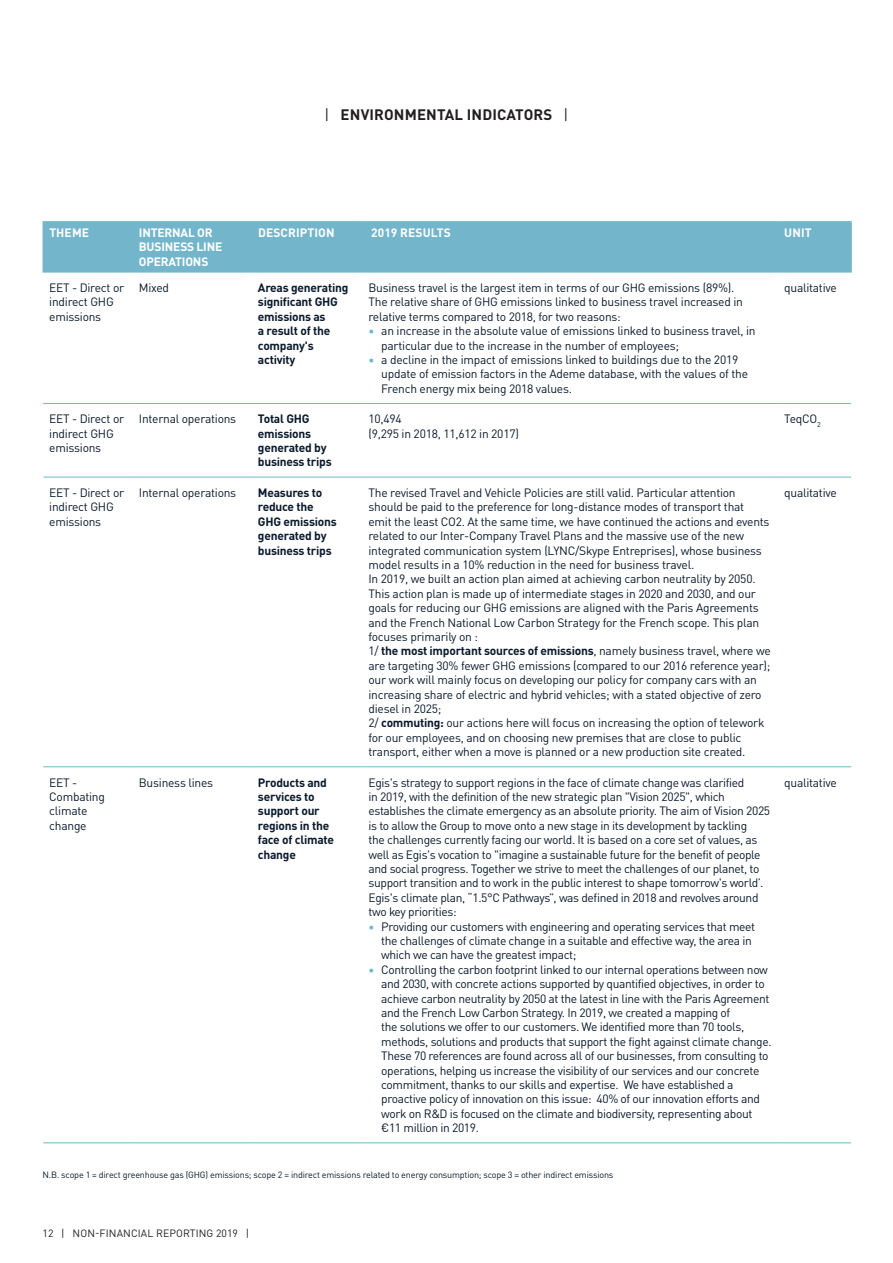
<style>
.page{position:relative;width:893px;height:1263px;background:#fff}
.page>*{position:absolute;margin:0;border:0;box-sizing:border-box;transform-origin:0 0}
.t1{font:700 15px "DIN Pro";letter-spacing:.01em;color:#231f20}
.t2{font:12px/14.4px "DIN Pro";letter-spacing:-.03em;color:#0a1a2c}
.t3{font:700 12px/14.4px "DIN Pro";letter-spacing:-.02em;color:#0a1a2c}
.t4{font:700 12px/14.4px "DIN Pro";letter-spacing:-.015em;color:#fff}
.t5{font:700 12px "DIN Pro";letter-spacing:.01em;color:#fff}
.t6{font:700 12px "DIN Pro";letter-spacing:.005em;color:#fff}
.t7{font:10.5px "DIN Pro";letter-spacing:.01em;color:#231f20}
.t8{font:9px "DIN Pro";letter-spacing:-.02em;color:#0a1a2c}
.s1{font-weight:400}
.s2{font-weight:700;color:#73b6cc}
.s3{font-weight:700}
</style>
<div class="page">
<div style="left:44px;top:223px;width:806px;height:48px;background:#73b6cc"></div>
<hr style="left:43px;top:223px;width:1px;height:48px;background:#73b6cc">
<hr style="left:43px;top:221px;width:90px;height:2px;background:#73b6cc">
<hr style="left:133px;top:221px;width:119px;height:2px;background:#73b6cc">
<hr style="left:252px;top:221px;width:110px;height:2px;background:#73b6cc">
<hr style="left:362px;top:221px;width:416px;height:2px;background:#73b6cc">
<hr style="left:778px;top:221px;width:74px;height:2px;background:#73b6cc">
<hr style="left:132px;top:223px;width:2px;height:48px;background:#73b6cc">
<hr style="left:251px;top:223px;width:2px;height:48px;background:#73b6cc">
<hr style="left:362px;top:223px;width:1px;height:48px;background:#73b6cc">
<hr style="left:777px;top:223px;width:2px;height:48px;background:#73b6cc">
<hr style="left:850px;top:223px;width:2px;height:48px;background:#73b6cc">
<hr style="left:43px;top:271px;width:90px;height:2px;background:#73b6cc">
<hr style="left:133px;top:271px;width:119px;height:2px;background:#73b6cc">
<hr style="left:252px;top:271px;width:110px;height:2px;background:#73b6cc">
<hr style="left:362px;top:271px;width:416px;height:2px;background:#73b6cc">
<hr style="left:778px;top:271px;width:74px;height:2px;background:#73b6cc">
<hr style="left:43px;top:403px;width:90px;height:1px;background:#73b6cc">
<hr style="left:133px;top:403px;width:119px;height:1px;background:#73b6cc">
<hr style="left:252px;top:403px;width:110px;height:1px;background:#73b6cc">
<hr style="left:362px;top:403px;width:416px;height:1px;background:#73b6cc">
<hr style="left:778px;top:403px;width:73px;height:1px;background:#73b6cc">
<hr style="left:43px;top:477px;width:90px;height:1px;background:#73b6cc">
<hr style="left:133px;top:477px;width:119px;height:1px;background:#73b6cc">
<hr style="left:43px;top:766px;width:90px;height:1px;background:#73b6cc">
<hr style="left:133px;top:766px;width:119px;height:1px;background:#73b6cc">
<hr style="left:43px;top:1142px;width:90px;height:1px;background:#73b6cc">
<hr style="left:133px;top:1142px;width:119px;height:1px;background:#73b6cc">
<hr style="left:252px;top:477px;width:110px;height:1px;background:#73b6cc">
<hr style="left:252px;top:766px;width:110px;height:1px;background:#73b6cc">
<hr style="left:252px;top:1142px;width:110px;height:1px;background:#73b6cc">
<hr style="left:362px;top:477px;width:416px;height:1px;background:#73b6cc">
<hr style="left:778px;top:477px;width:73px;height:1px;background:#73b6cc">
<hr style="left:362px;top:766px;width:416px;height:1px;background:#73b6cc">
<hr style="left:778px;top:766px;width:73px;height:1px;background:#73b6cc">
<hr style="left:362px;top:1142px;width:416px;height:1px;background:#73b6cc">
<hr style="left:778px;top:1142px;width:73px;height:1px;background:#73b6cc">
<p class="t1" style="left:324px;top:103px;width:245px"><span class="s1">|</span> ENVIRONMENTAL INDICATORS <span class="s1">|</span></p>
<p class="t4" style="left:49px;top:225px;width:41px">THEME</p>
<p class="t4" style="left:139px;top:225px;width:85px">INTERNAL OR<br>BUSINESS LINE<br>OPERATIONS</p>
<p class="t5" style="left:258px;top:223px;width:78px">DESCRIPTION</p>
<p class="t6" style="left:371px;top:223px;width:81px">2019 RESULTS</p>
<p class="t4" style="left:784px;top:225px;width:29px">UNIT</p>
<p class="t2" style="left:49px;top:280px;width:76px">EET - Direct or indirect GHG emissions</p>
<p class="t2" style="left:139px;top:280px;width:32px">Mixed</p>
<p class="t3" style="left:258px;top:280px;width:92px">Areas generating significant GHG emissions as<br>a result of the company's activity</p>
<p class="t2" style="left:368px;top:280px;width:376px">Business travel is the largest item in terms of our GHG emissions (89%).<br>The relative share of GHG emissions linked to business travel increased in relative terms compared to 2018, for two reasons:</p>
<p class="t2" style="left:784px;top:280px;width:54px">qualitative</p>
<p class="t2" style="left:381px;top:323px;width:376px;text-indent:-13px"><span class="s2">•</span> an increase in the absolute value of emissions linked to business travel, in particular due to the increase in the number of employees;</p>
<p class="t2" style="left:381px;top:352px;width:368px;text-indent:-13px"><span class="s2">•</span> a decline in the impact of emissions linked to buildings due to the 2019 update of emission factors in the Ademe database, with the values of the<br>French energy mix being 2018 values.</p>
<p class="t2" style="left:49px;top:411px;width:76px">EET - Direct or indirect GHG emissions</p>
<p class="t2" style="left:139px;top:411px;width:99px">Internal operations</p>
<p class="t3" style="left:258px;top:411px;width:75px">Total GHG emissions generated by business trips</p>
<p class="t2" style="left:368px;top:411px;width:152px">10,494<br>(9,295 in 2018, 11,612 in 2017)</p>
<p class="t2" style="left:784px;top:411px;width:38px">TeqCO<sub>2</sub></p>
<p class="t2" style="left:49px;top:485px;width:76px">EET - Direct or indirect GHG emissions</p>
<p class="t2" style="left:139px;top:485px;width:99px">Internal operations</p>
<p class="t3" style="left:258px;top:485px;width:80px">Measures to reduce the<br>GHG emissions generated by business trips</p>
<p class="t2" style="left:368px;top:485px;width:404px">The revised Travel and Vehicle Policies are still valid. Particular attention should be paid to the preference for long-distance modes of transport that<br>emit the least CO2. At the same time, we have continued the actions and events related to our Inter-Company Travel Plans and the massive use of the new integrated communication system (LYNC/Skype Entreprises), whose business model results in a 10% reduction in the need for business travel.<br>In 2019, we built an action plan aimed at achieving carbon neutrality by 2050.<br>This action plan is made up of intermediate stages in 2020 and 2030, and our goals for reducing our GHG emissions are aligned with the Paris Agreements and the French National Low Carbon Strategy for the French scope. This plan focuses primarily on :<br>1/ <span class="s3">the most important sources of emissions</span>, namely business travel, where we are targeting 30% fewer GHG emissions (compared to our 2016 reference year); our work will mainly focus on developing our policy for company cars with an increasing share of electric and hybrid vehicles; with a stated objective of zero diesel in 2025;<br>2/ <span class="s3">commuting:</span> our actions here will focus on increasing the option of telework for our employees, and on choosing new premises that are close to public transport, either when a move is planned or a new production site created.</p>
<p class="t2" style="left:784px;top:485px;width:54px">qualitative</p>
<p class="t2" style="left:49px;top:774px;width:57px">EET -<br>Combating climate change</p>
<p class="t2" style="left:139px;top:774px;width:76px">Business lines</p>
<p class="t3" style="left:258px;top:774px;width:78px">Products and services to support our regions in the face of climate change</p>
<p class="t2" style="left:368px;top:774px;width:403px">Egis's strategy to support regions in the face of climate change was clarified<br>in 2019, with the definition of the new strategic plan "Vision 2025", which establishes the climate emergency as an absolute priority. The aim of Vision 2025 is to allow the Group to move onto a new stage in its development by tackling<br>the challenges currently facing our world. It is based on a core set of values, as well as Egis's vocation to "imagine a sustainable future for the benefit of people and social progress. Together we strive to meet the challenges of our planet, to support transition and to work in the public interest to shape tomorrow's world’.<br>Egis's climate plan, “1.5°C Pathways”, was defined in 2018 and revolves around two key priorities:</p>
<p class="t2" style="left:381px;top:918px;width:375px;text-indent:-13px"><span class="s2">•</span> Providing our customers with engineering and operating services that meet the challenges of climate change in a suitable and effective way, the area in which we can have the greatest impact;</p>
<p class="t2" style="left:381px;top:961px;width:392px;text-indent:-13px"><span class="s2">•</span> Controlling the carbon footprint linked to our internal operations between now and 2030, with concrete actions supported by quantified objectives, in order to achieve carbon neutrality by 2050 at the latest in line with the Paris Agreement and the French Low Carbon Strategy. In 2019, we created a mapping of<br>the solutions we offer to our customers. We identified more than 70 tools, methods, solutions and products that support the fight against climate change.<br>These 70 references are found across all of our businesses, from consulting to operations, helping us increase the visibility of our services and our concrete commitment, thanks to our skills and expertise. We have established a proactive policy of innovation on this issue: 40% of our innovation efforts and work on R&amp;D is focused on the climate and biodiversity, representing about €11 million in 2019.</p>
<p class="t2" style="left:784px;top:774px;width:54px">qualitative</p>
<p class="t8" style="left:43px;top:1167px;width:572px">N.B. scope 1 = direct greenhouse gas (GHG) emissions; scope 2 = indirect emissions related to energy consumption; scope 3 = other indirect emissions</p>
<p class="t7" style="left:43px;top:1225px;width:208px">12 | NON-FINANCIAL REPORTING 2019 |</p>
</div>
